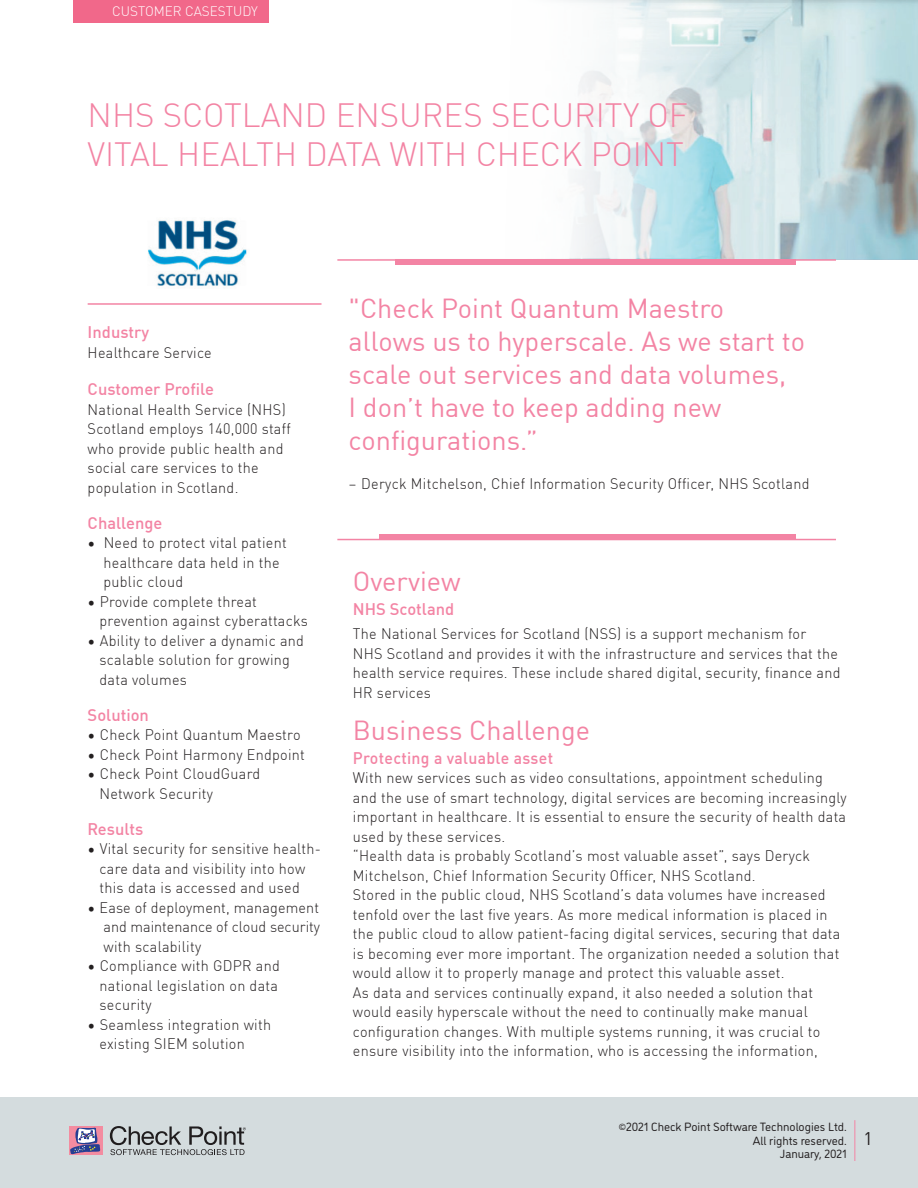
<style>
.page{position:relative;width:918px;height:1188px;background:#fff}
.page>*{position:absolute;margin:0;border:0;box-sizing:border-box;transform-origin:0 0}
.t1{font:300 33px/39px "DIN Pro";color:#f384a4}
.t2{font:27px/33px "DIN Pro";color:#f384a4}
.t3{font:18px "DIN Pro";color:#231f20}
.t4{font:500 16.5px "DIN Pro";color:#f384a4}
.t5{font:500 16.5px "DIN Pro";letter-spacing:.02em;color:#f384a4;scale:.96 1}
.t6{font:300 15px/19.5px "DIN Pro";letter-spacing:.02em;color:#231f20;scale:.96 1}
.t7{font:300 13.5px "DIN Pro";color:#fff}
.t8{font:12px/13.5px "DI Nosaur";color:#231f20;text-align:right}
.t9{font:9px "DI Nosaur";color:#231f20}
</style>
<div class="page">
<div style="left:0;top:1097px;width:918px;height:91px;background:#d4dcde"></div>
<svg style="left:69px;top:1126px;width:33px;height:29px"></svg>
<svg style="left:70px;top:1128px;width:30px;height:26px"></svg>
<svg style="left:110px;top:1126px;width:136px;height:29px"></svg>
<hr style="left:854px;top:1120px;width:1px;height:41px;background:#f384a4">
<img style="left:566px;top:0;width:352px;height:259px">
<div style="left:395px;top:259px;width:400px;height:6px;background:#f384a4"></div>
<div style="left:379px;top:534px;width:416px;height:6px;background:#f384a4"></div>
<hr style="left:337px;top:539px;width:499px;height:1px;background:#f384a4">
<hr style="left:88px;top:303px;width:234px;height:2px;background:#f384a4">
<div style="left:73px;top:0;width:230px;height:23px;background:#f1688a"></div>
<hr style="left:337px;top:259px;width:499px;height:2px;background:#f384a4">
<img style="left:148px;top:220px;width:99px;height:66px">
<svg style="left:270px;top:0;width:557px;height:258px"></svg>
<p class="t7" style="left:112px;top:1px;width:147px">CUSTOMER CASESTUDY</p>
<h1 class="t1" style="left:88px;top:93px;width:602px">NHS SCOTLAND ENSURES SECURITY OF<br>VITAL HEALTH DATA WITH CHECK POINT</h1>
<p class="t4" style="left:88px;top:320px;width:63px">Industry</p>
<p class="t6" style="left:88px;top:342px;width:131px">Healthcare Service</p>
<p class="t4" style="left:88px;top:377px;width:128px">Customer Profile</p>
<p class="t6" style="left:88px;top:399px;width:213px">National Health Service (NHS(<br>Scotland employs 140,000 staff who provide public health and social care services to the population in Scotland.</p>
<p class="t4" style="left:88px;top:510px;width:76px">Challenge</p>
<p class="t6" style="left:104px;top:532px;width:192px">Need to protect vital patient</p>
<p class="t6" style="left:88px;top:532px;width:10px">•</p>
<p class="t6" style="left:104px;top:552px;width:185px">healthcare data held in the public cloud</p>
<p class="t6" style="left:100px;top:591px;width:218px;text-indent:-12px">• Provide complete threat prevention against cyberattacks</p>
<p class="t6" style="left:100px;top:630px;width:214px;text-indent:-12px">• Ability to deliver a dynamic and scalable solution for growing data volumes</p>
<p class="t4" style="left:88px;top:702px;width:63px">Solution</p>
<p class="t6" style="left:88px;top:724px;width:223px">• Check Point Quantum Maestro</p>
<p class="t6" style="left:88px;top:744px;width:228px">• Check Point Harmony Endpoint</p>
<p class="t6" style="left:100px;top:763px;width:169px;text-indent:-12px">• Check Point CloudGuard<br>Network Security</p>
<p class="t4" style="left:88px;top:816px;width:57px">Results</p>
<p class="t6" style="left:100px;top:838px;width:232px;text-indent:-12px">• Vital security for sensitive health&shy;care data and visibility into how this data is accessed and used</p>
<p class="t6" style="left:104px;top:897px;width:227px;text-align:justify;text-indent:-16px">• Ease of deployment, management and maintenance of cloud security with scalability</p>
<p class="t6" style="left:100px;top:955px;width:189px;text-indent:-12px">• Compliance with GDPR and national legislation on data security</p>
<p class="t6" style="left:100px;top:1014px;width:180px;text-indent:-12px">• Seamless integration with existing SIEM solution</p>
<h2 class="t2" style="left:349px;top:290px;width:458px">"Check Point Quantum Maestro allows us to hyperscale. As we start to scale out services and data volumes,<br>I don t’ have to keep adding new configurations “.</h2>
<p class="t6" style="left:349px;top:473px;width:482px">– Deryck Mitchelson, Chief Information Security Officer, NHS Scotland</p>
<h2 class="t2" style="left:353px;top:563px;width:109px">Overview</h2>
<p class="t4" style="left:353px;top:596px;width:103px">NHS Scotland</p>
<p class="t6" style="left:353px;top:623px;width:510px">The National Services for Scotland (NSS) is a support mechanism for<br>NHS Scotland and provides it with the infrastructure and services that the health service requires. These include shared digital, security, finance and HR services</p>
<h2 class="t2" style="left:353px;top:712px;width:239px">Business Challenge</h2>
<p class="t5" style="left:353px;top:745px;width:210px">Protecting a valuable asset</p>
<p class="t6" style="left:353px;top:767px;width:516px">With new services such as video consultations, appointment scheduling and the use of smart technology, digital services are becoming increasingly important in healthcare It. is essential to ensure the security of health data used by these services.<br>“Health data is probably Scotland s’ most valuable asset ,” says Deryck Mitchelson, Chief Information Security Officer, NHS Scotland.<br>Stored in the public cloud, NHS Scotland s’ data volumes have increased tenfold over the last five years. As more medical information is placed in the public cloud to allow patient-facing digital services, securing that data is becoming ever more important. The organization needed a solution that would allow toit properly manage and protect this valuable asset.<br>As data and services continually expand it, also needed a solution that would easily hyperscale without the need to continually make manual configuration changes. With multiple systems running it, was crucial to ensure visibility into the information, who is accessing the information,</p>
<p class="t8" style="left:626px;top:1120px;width:222px">2021 Check Point Software Technologies Ltd.</p>
<p class="t9" style="left:619px;top:1120px;width:9px">©</p>
<p class="t8" style="left:753px;top:1133px;width:95px">All rights reserved.<br>January, 2021</p>
<p class="t3" style="left:864px;top:1125px;width:11px">1</p>
</div>
